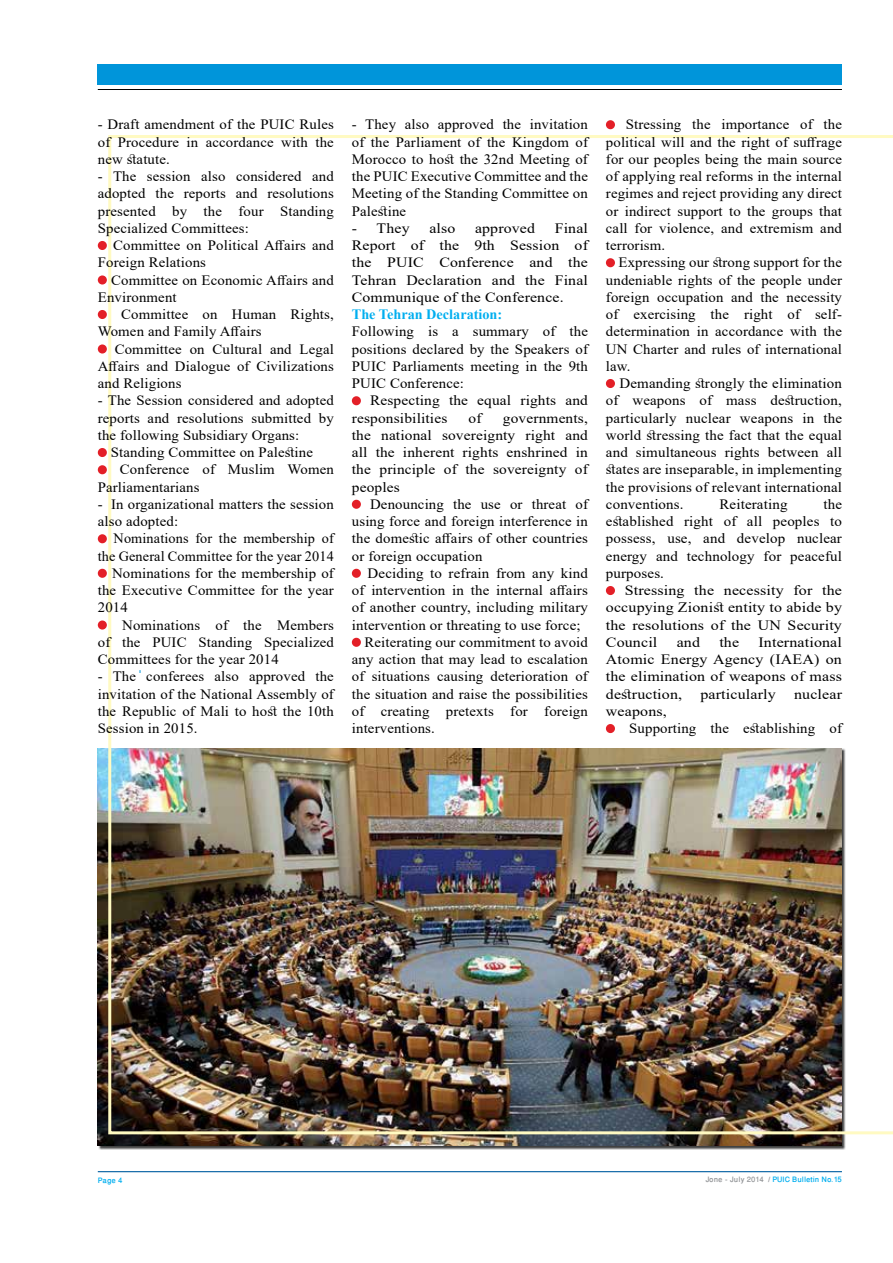
<style>
.page{position:relative;width:893px;height:1263px;background:#fff}
.page>*{position:absolute;margin:0;border:0;box-sizing:border-box;transform-origin:0 0}
.t1{font:14.25px/17.2px "Times New Roman";letter-spacing:.01em;color:#000;text-align:justify;scale:1.04 1}
.t2{font:14.25px/17.2px "Times New Roman";letter-spacing:.01em;color:#000;text-align:justify;scale:1.05 1}
.t3{font:14.25px/17.2px "Times New Roman";letter-spacing:.01em;color:#000;text-align:justify;scale:1.12 1}
.t4{font:14.25px/17.2px "Times New Roman";letter-spacing:.01em;color:#000;scale:1.08 1}
.t5{font:14.25px/17.2px "Times New Roman";letter-spacing:.01em;color:#000;text-align:justify;scale:1.11 1}
.t6{font:14.25px "Times New Roman";letter-spacing:.01em;color:#000}
.t7{font:700 14.25px "Times New Roman";color:#00aeef}
.t8{font:500 10.5px "Win Soft Pro";color:#00aeef}
.s1{color:#939598}
</style>
<div class="page">
<hr style="left:98px;top:1171px;width:744px;height:1px;background:#005ea1">
<hr style="left:98px;top:89px;width:744px;height:1px;background:#000">
<div style="left:98px;top:64px;width:744px;height:21px;background:#0095da"></div>
<img style="left:98px;top:748px;width:744px;height:397px">
<img style="left:108px;top:135px;width:785px;height:999px">
<div style="left:98px;top:241px;width:9px;height:9px;background:#e31f27;border-radius:50%"></div>
<div style="left:98px;top:275px;width:9px;height:9px;background:#e31f27;border-radius:50%"></div>
<div style="left:98px;top:310px;width:9px;height:9px;background:#e31f27;border-radius:50%"></div>
<div style="left:98px;top:344px;width:9px;height:9px;background:#e31f27;border-radius:50%"></div>
<div style="left:98px;top:448px;width:9px;height:9px;background:#e31f27;border-radius:50%"></div>
<div style="left:98px;top:465px;width:9px;height:9px;background:#e31f27;border-radius:50%"></div>
<div style="left:98px;top:534px;width:9px;height:9px;background:#e31f27;border-radius:50%"></div>
<div style="left:98px;top:569px;width:9px;height:9px;background:#e31f27;border-radius:50%"></div>
<div style="left:98px;top:620px;width:9px;height:9px;background:#e31f27;border-radius:50%"></div>
<div style="left:352px;top:396px;width:9px;height:9px;background:#e31f27;border-radius:50%"></div>
<div style="left:352px;top:500px;width:9px;height:9px;background:#e31f27;border-radius:50%"></div>
<div style="left:352px;top:569px;width:9px;height:9px;background:#e31f27;border-radius:50%"></div>
<div style="left:352px;top:638px;width:9px;height:9px;background:#e31f27;border-radius:50%"></div>
<div style="left:606px;top:120px;width:9px;height:9px;background:#e31f27;border-radius:50%"></div>
<div style="left:606px;top:258px;width:9px;height:9px;background:#e31f27;border-radius:50%"></div>
<div style="left:606px;top:379px;width:9px;height:9px;background:#e31f27;border-radius:50%"></div>
<div style="left:606px;top:586px;width:9px;height:9px;background:#e31f27;border-radius:50%"></div>
<div style="left:606px;top:724px;width:9px;height:9px;background:#e31f27;border-radius:50%"></div>
<p class="t1" style="left:98px;top:115px;width:228px">- Draft amendment of the PUIC Rules of Procedure in accordance with the new statute.</p>
<p class="t1" style="left:98px;top:167px;width:228px">- The session also considered and adopted the reports and resolutions presented by the four Standing Specialized Committees:</p>
<p class="t1" style="left:98px;top:236px;width:228px;text-indent:15px">Committee on Political Affairs and<br>Foreign Relations</p>
<p class="t1" style="left:98px;top:271px;width:228px;text-indent:13px">Committee on Economic Affairs and<br>Environment</p>
<p class="t1" style="left:98px;top:305px;width:228px;text-indent:23px">Committee on Human Rights,<br>Women and Family Affairs</p>
<p class="t1" style="left:98px;top:340px;width:229px;text-indent:17px">Committee on Cultural and Legal Affairs and Dialogue of Civilizations and Religions</p>
<p class="t1" style="left:98px;top:391px;width:228px">- The Session considered and adopted reports and resolutions submitted by the following Subsidiary Organs:</p>
<p class="t1" style="left:111px;top:443px;width:196px">Standing Committee on Palestine</p>
<p class="t1" style="left:120px;top:460px;width:207px">Conference of Muslim Women</p>
<p class="t1" style="left:98px;top:478px;width:99px">Parliamentarians</p>
<p class="t1" style="left:98px;top:495px;width:228px">- In organizational matters the session also adopted:</p>
<p class="t6" style="left:114px;top:528px;width:222px">Nominations for the membership of</p>
<p class="t6" style="left:98px;top:546px;width:238px">the General Committee for the year 2014</p>
<p class="t1" style="left:112px;top:564px;width:215px">Nominations for the membership of</p>
<p class="t1" style="left:98px;top:581px;width:228px">the Executive Committee for the year</p>
<p class="t1" style="left:98px;top:598px;width:30px">2014</p>
<p class="t1" style="left:122px;top:616px;width:205px">Nominations of the Members</p>
<p class="t1" style="left:98px;top:633px;width:228px">of the PUIC Standing Specialized</p>
<p class="t1" style="left:98px;top:650px;width:176px">Committees for the year 2014</p>
<p class="t1" style="left:98px;top:667px;width:228px">- The conferees also approved the invitation of the National Assembly of the Republic of Mali to host the 10th Session in 2015.</p>
<p class="t1" style="left:352px;top:115px;width:228px">- They also approved the invitation of the Parliament of the Kingdom of Morocco to host the 32nd Meeting of the PUIC Executive Committee and the Meeting of the Standing Committee on Palestine</p>
<p class="t5" style="left:352px;top:219px;width:53px">- They</p>
<p class="t5" style="left:429px;top:219px;width:25px">also</p>
<p class="t5" style="left:475px;top:219px;width:56px">approved</p>
<p class="t5" style="left:352px;top:219px;width:214px;text-indent:203px">Final Report of the 9th Session of the PUIC Conference and the Tehran Declaration and the Final Communique of the Conference.</p>
<p class="t7" style="left:352px;top:304px;width:152px">The Tehran Declaration:</p>
<p class="t1" style="left:352px;top:322px;width:229px">Following is a summary of the positions declared by the Speakers of PUIC Parliaments meeting in the 9th PUIC Conference:</p>
<p class="t4" style="left:352px;top:391px;width:220px;text-indent:18px">Respecting the equal rights and responsibilities</p>
<p class="t4" style="left:469px;top:409px;width:14px">of</p>
<p class="t4" style="left:352px;top:409px;width:220px;text-align:justify;text-indent:151px">governments, the national sovereignty right and all the inherent rights enshrined in the principle of the sovereignty of peoples</p>
<p class="t1" style="left:352px;top:495px;width:228px;text-indent:18px">Denouncing the use or threat of using force and foreign interference in the domestic affairs of other countries or foreign occupation</p>
<p class="t2" style="left:368px;top:564px;width:211px">Deciding to refrain from any kind</p>
<p class="t2" style="left:352px;top:581px;width:226px">of intervention in the internal affairs</p>
<p class="t2" style="left:352px;top:598px;width:226px">of another country, including military</p>
<p class="t2" style="left:352px;top:616px;width:219px">intervention or threating to use force;</p>
<p class="t1" style="left:365px;top:633px;width:216px">Reiterating our commitment to avoid</p>
<p class="t1" style="left:352px;top:650px;width:228px">any action that may lead to escalation</p>
<p class="t1" style="left:352px;top:667px;width:228px">of situations causing deterioration of</p>
<p class="t1" style="left:352px;top:685px;width:229px">the situation and raise the possibilities</p>
<p class="t1" style="left:352px;top:702px;width:228px">of creating pretexts for foreign</p>
<p class="t1" style="left:352px;top:719px;width:81px">interventions.</p>
<p class="t1" style="left:606px;top:115px;width:229px;text-indent:20px">Stressing the importance of the political will and the right of suffrage for our peoples being the main source of applying real reforms in the internal regimes and reject providing any direct or indirect support to the groups that call for violence, and extremism and terrorism.</p>
<p class="t1" style="left:606px;top:253px;width:229px;text-indent:13px">Expressing our strong support for the undeniable rights of the people under foreign occupation and the necessity of exercising the right of self&shy;determination in accordance with the UN Charter and rules of international law.</p>
<p class="t2" style="left:606px;top:374px;width:226px;text-indent:14px">Demanding strongly the elimination of weapons of mass destruction, particularly nuclear weapons in the world stressing the fact that the equal and simultaneous rights between all states are inseparable, in implementing the provisions of relevant international conventions.</p>
<p class="t2" style="left:606px;top:495px;width:226px;text-indent:217px">the established right of all peoples to possess, use, and develop nuclear energy and technology for peaceful purposes.</p>
<p class="t3" style="left:606px;top:581px;width:212px;text-indent:19px">Stressing the necessity for the occupying Zionist entity to abide by the resolutions of the UN Security Council</p>
<p class="t2" style="left:719px;top:495px;width:66px">Reiterating</p>
<p class="t3" style="left:606px;top:633px;width:212px;text-indent:153px">International Atomic Energy Agency (IAEA) on the elimination of weapons of mass destruction,</p>
<p class="t3" style="left:677px;top:633px;width:22px">and</p>
<p class="t3" style="left:719px;top:633px;width:19px">the</p>
<p class="t3" style="left:700px;top:685px;width:69px">particularly</p>
<p class="t3" style="left:794px;top:685px;width:44px">nuclear</p>
<p class="t3" style="left:629px;top:702px;width:191px;text-indent:-23px">weapons,<br>Supporting the establishing of</p>
<p class="t8" style="left:98px;top:1172px;width:26px">Page 4</p>
<p class="t8" style="left:705px;top:1172px;width:138px"><span class="s1">Jone - July 2014 /</span> PUIC Bulletin No.15</p>
</div>
